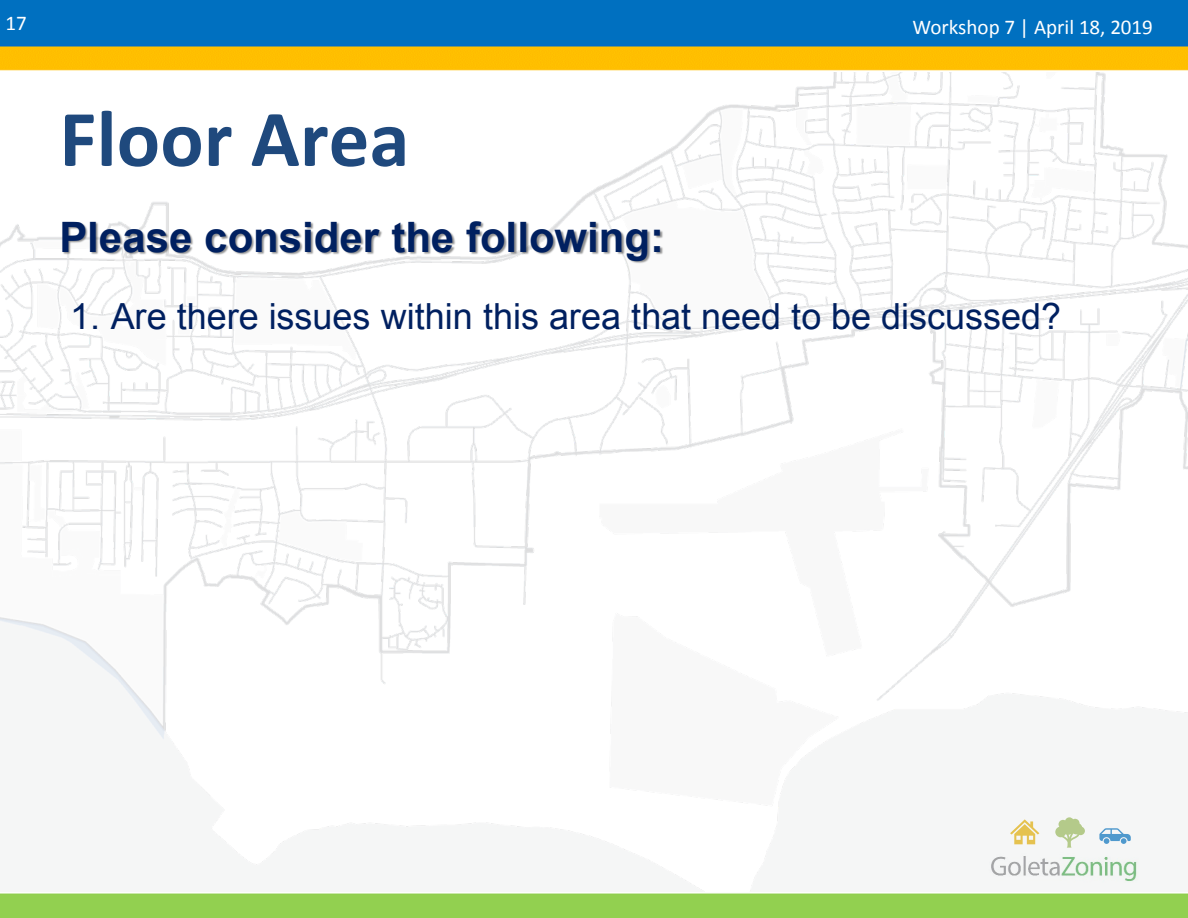
<style>
.page{position:relative;width:1188px;height:918px;background:#fff}
.page>*{position:absolute;margin:0;border:0;box-sizing:border-box;transform-origin:0 0}
.t1{font:700 81px "Calibri";color:#1f497d}
.t2{font:700 42px "Arial";color:#002060}
.t3{font:36px "Arial";color:#002060}
.t4{font:21px "Calibri";letter-spacing:-.005em;color:#fff}
</style>
<div class="page">
<img style="left:0;top:0;width:1188px;height:918px">
<img style="left:0;top:72px;width:1188px;height:819px">
<img style="left:33px;top:198px;width:660px;height:93px">
<p class="t4" style="left:5px;top:10px;width:23px">17</p>
<h2 class="t1" style="left:59px;top:87px;width:352px">Floor Area</h2>
<p class="t2" style="left:59px;top:209px;width:606px">Please consider the following:</p>
<p class="t4" style="left:913px;top:13px;width:242px">Workshop 7 | April 18, 2019</p>
<p class="t3" style="left:70px;top:293px;width:992px">1. Are there issues within this area that need to be discussed?</p>
</div>
